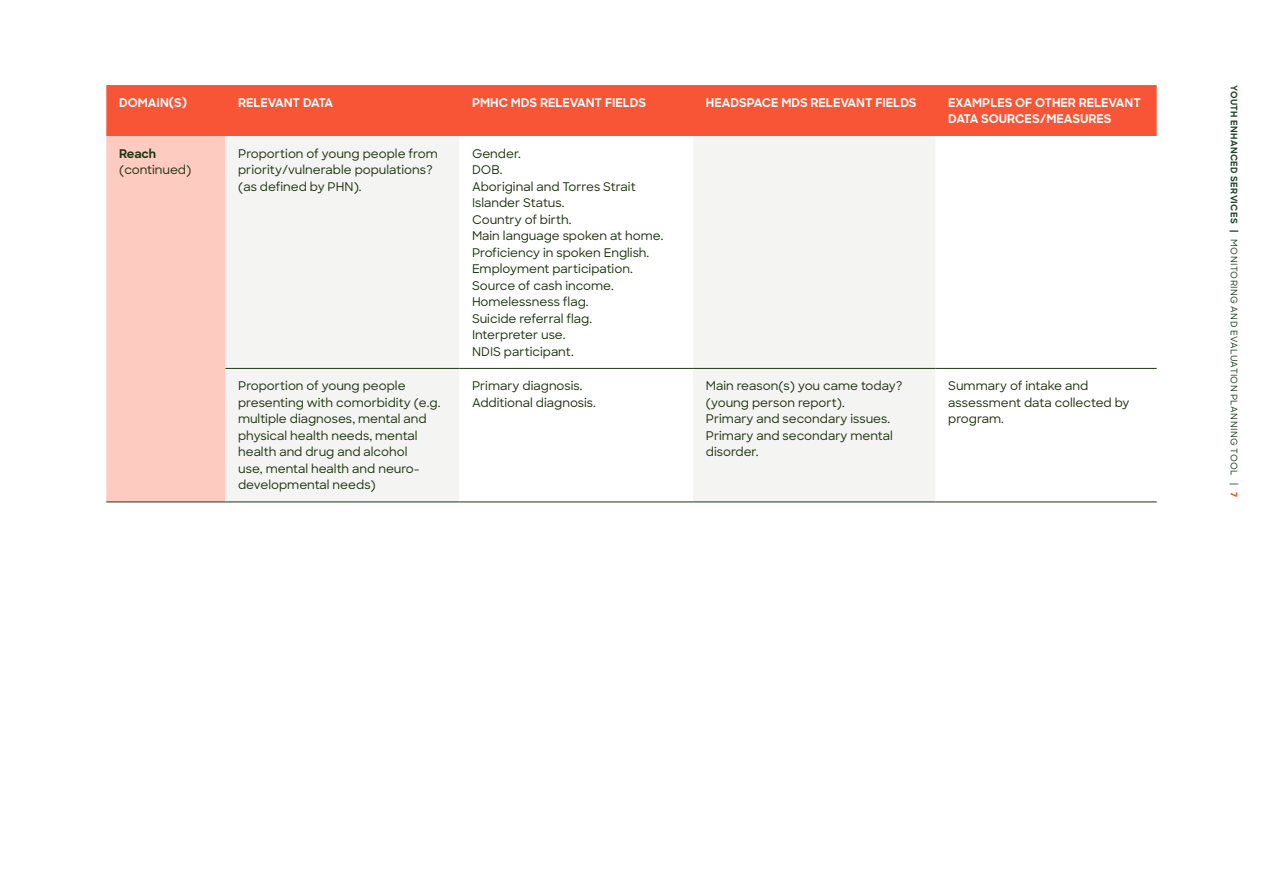
<style>
.page{position:relative;width:1263px;height:893px;background:#fff}
.page>*{position:absolute;margin:0;border:0;box-sizing:border-box;transform-origin:0 0}
.t1{font:500 12px/16.5px "Sharp Sans";color:#1e3510}
.t2{font:700 12px/16.5px "Sharp Sans";color:#fff}
.t3{font:700 12px "Sharp Sans";letter-spacing:-.005em;color:#1e3510}
.t4{font:500 9px "Sharp Sans";letter-spacing:.05em;color:#1c4221}
.s1{font-weight:700}
.s2{font-weight:800;color:#f15632}
</style>
<div class="page">
<div style="left:106px;top:85px;width:1051px;height:51px;background:#f75535"></div>
<div style="left:106px;top:136px;width:119px;height:366px;background:#fdcbc0"></div>
<div style="left:225px;top:136px;width:234px;height:366px;background:#f4f5f3"></div>
<svg style="left:459px;top:136px;width:698px;height:366px"></svg>
<hr style="left:225px;top:368px;width:234px;height:1px;background:#1e3510">
<hr style="left:459px;top:368px;width:234px;height:1px;background:#1e3510">
<hr style="left:693px;top:368px;width:242px;height:1px;background:#1e3510">
<hr style="left:935px;top:368px;width:222px;height:1px;background:#1e3510">
<hr style="left:225px;top:502px;width:234px;height:1px;background:#1e3510">
<hr style="left:459px;top:502px;width:234px;height:1px;background:#1e3510">
<hr style="left:693px;top:502px;width:242px;height:1px;background:#1e3510">
<hr style="left:935px;top:502px;width:222px;height:1px;background:#1e3510">
<hr style="left:106px;top:502px;width:119px;height:1px;background:#1e3510">
<p class="t2" style="left:119px;top:94px;width:70px">DOMAIN(S)</p>
<p class="t2" style="left:238px;top:94px;width:96px">RELEVANT DATA</p>
<p class="t2" style="left:472px;top:94px;width:176px">PMHC MDS RELEVANT FIELDS</p>
<p class="t2" style="left:706px;top:94px;width:212px">HEADSPACE MDS RELEVANT FIELDS</p>
<p class="t2" style="left:948px;top:94px;width:194px">EXAMPLES OF OTHER RELEVANT<br>DATA SOURCES/MEASURES</p>
<p class="t3" style="left:119px;top:144px;width:39px">Reach</p>
<p class="t1" style="left:119px;top:161px;width:74px">(continued)</p>
<p class="t1" style="left:238px;top:144px;width:201px">Proportion of young people from priority/vulnerable populations? (as defined by PHN).</p>
<p class="t1" style="left:472px;top:144px;width:193px">Gender.<br>DOB.<br>Aboriginal and Torres Strait<br>Islander Status.<br>Country of birth.<br>Main language spoken at home.<br>Proficiency in spoken English.<br>Employment participation.<br>Source of cash income.<br>Homelessness flag.<br>Suicide referral flag.<br>Interpreter use.<br>NDIS participant.</p>
<p class="t1" style="left:238px;top:377px;width:204px">Proportion of young people presenting with comorbidity (e.g. multiple diagnoses, mental and physical health needs, mental health and drug and alcohol<br>use, mental health and neuro&shy;developmental needs)</p>
<p class="t1" style="left:472px;top:377px;width:125px">Primary diagnosis.<br>Additional diagnosis.</p>
<p class="t1" style="left:706px;top:377px;width:198px">Main reason(s) you came today? (young person report).<br>Primary and secondary issues.<br>Primary and secondary mental disorder.</p>
<p class="t1" style="left:948px;top:377px;width:183px">Summary of intake and assessment data collected by program.</p>
<p class="t4" style="left:1240px;top:85px;width:413px;rotate:90deg"><span class="s1">YOUTH ENHANCED SERVICES |</span> MONITORING AND EVALUATION PLANNING TOOL | <span class="s2">7</span></p>
</div>
